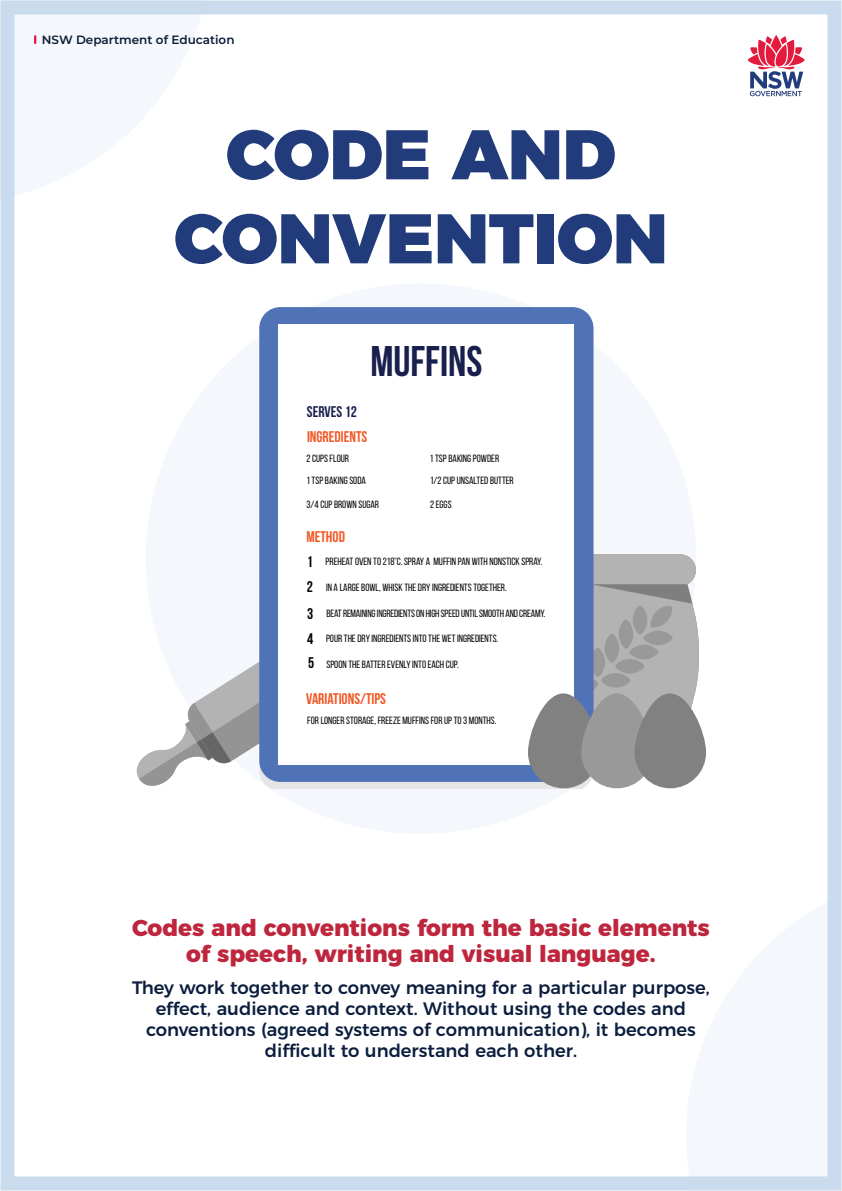
<style>
.page{position:relative;width:842px;height:1191px;background:#fff}
.page>*{position:absolute;margin:0;border:0;box-sizing:border-box;transform-origin:0 0}
.t1{font:900 70px/84px "Montserrat";color:#223c7b;text-align:center}
.t2{font:700 42.8px "Bebas Neue";color:#1a204e}
.Intro_Text{font:800 23px "Montserrat";color:#be263d}
.Body_Copy{font:500 18px/21px "Montserrat";color:#0b1e3e;text-align:center}
.t3{font:700 15.5px/25.6px "Bebas Neue";color:#f15926}
.t4{font:700 15.5px "Bebas Neue";color:#1a204e}
.t5{font:700 15.5px "Bebas Neue";color:#040503}
.t6{font:600 12px "Montserrat";color:#0c1c39}
.t7{font:10.5px "Bebas Neue";color:#040503}
.s1{color:#040503}
</style>
<div class="page">
<svg style="left:686px;top:872px;width:156px;height:319px;fill:#f4f7fb"></svg>
<svg style="left:15px;top:15px;width:186px;height:180px;fill:#f4f7fb"></svg>
<div style="left:0;top:0;width:841px;height:1190px;border:14px solid #cadbed"></div>
<div style="left:146px;top:283px;width:550px;height:551px;background:#f4f7fb;border-radius:50%"></div>
<svg style="left:136px;top:662px;width:367px;height:126px"></svg>
<div style="left:259px;top:307px;width:334px;height:475px;background:#5073b8;border-radius:21px"></div>
<div style="left:279px;top:324px;width:295px;height:440px;background:#fff"></div>
<svg style="left:528px;top:554px;width:178px;height:234px"></svg>
<svg style="left:748px;top:35px;width:56px;height:61px"></svg>
<svg style="left:34px;top:36px;width:2px;height:7px"></svg>
<p class="t6" style="left:42px;top:32px;width:194px">NSW Department of Education</p>
<h1 class="t1" style="left:174px;top:107px;width:495px">CODE AND<br>CONVENTION</h1>
<p class="t4" style="left:307px;top:403px;width:52px">SERVES 12</p>
<p class="t2" style="left:370px;top:338px;width:114px">MUFFINS</p>
<p class="t3" style="left:307px;top:423px;width:62px">INGREDIENTS</p>
<p class="t7" style="left:306px;top:452px;width:44px">2 CUPS FLOUR</p>
<p class="t7" style="left:430px;top:452px;width:71px">1 TSP BAKING POWDER</p>
<p class="t7" style="left:306px;top:475px;width:61px">1 TSP BAKING SODA</p>
<p class="t7" style="left:430px;top:475px;width:85px">1/2 CUP UNSALTED BUTTER</p>
<p class="t7" style="left:306px;top:498px;width:74px">3/4 CUP BROWN SUGAR</p>
<p class="t7" style="left:430px;top:498px;width:23px">2 EGGS</p>
<p class="t3" style="left:306px;top:523px;width:40px">METHOD<br><span class="s1">1<br>2<br>3<br>4</span></p>
<p class="t5" style="left:308px;top:654px;width:8px">5</p>
<p class="t3" style="left:306px;top:685px;width:81px">VARIATIONS/TIPS</p>
<p class="t7" style="left:326px;top:556px;width:218px">PREHEAT OVEN TO 218°C. SPRAY A MUFFIN PAN WITH NONSTICK SPRAY.</p>
<p class="t7" style="left:326px;top:581px;width:182px">IN A LARGE BOWL, WHISK THE DRY INGREDIENTS TOGETHER.</p>
<p class="t7" style="left:326px;top:607px;width:220px">BEAT REMAINING INGREDIENTS ON HIGH SPEED UNTIL SMOOTH AND CREAMY.</p>
<p class="t7" style="left:326px;top:632px;width:174px">POUR THE DRY INGREDIENTS INTO THE WET INGREDIENTS.</p>
<p class="t7" style="left:326px;top:658px;width:134px">SPOON THE BATTER EVENLY INTO EACH CUP.</p>
<p class="t7" style="left:307px;top:715px;width:191px">FOR LONGER STORAGE, FREEZE MUFFINS FOR UP TO 3 MONTHS.</p>
<p class="Intro_Text" style="left:132px;top:908px;width:579px">Codes and conventions form the basic elements</p>
<p class="Intro_Text" style="left:186px;top:934px;width:471px">of speech, writing and visual language.</p>
<p class="Body_Copy" style="left:132px;top:975px;width:579px">They work together to convey meaning for a particular purpose,</p>
<p class="Body_Copy" style="left:146px;top:996px;width:551px">effect, audience and context. Without using the codes and conventions (agreed systems of communication), it becomes difficult to understand each other.</p>
</div>
